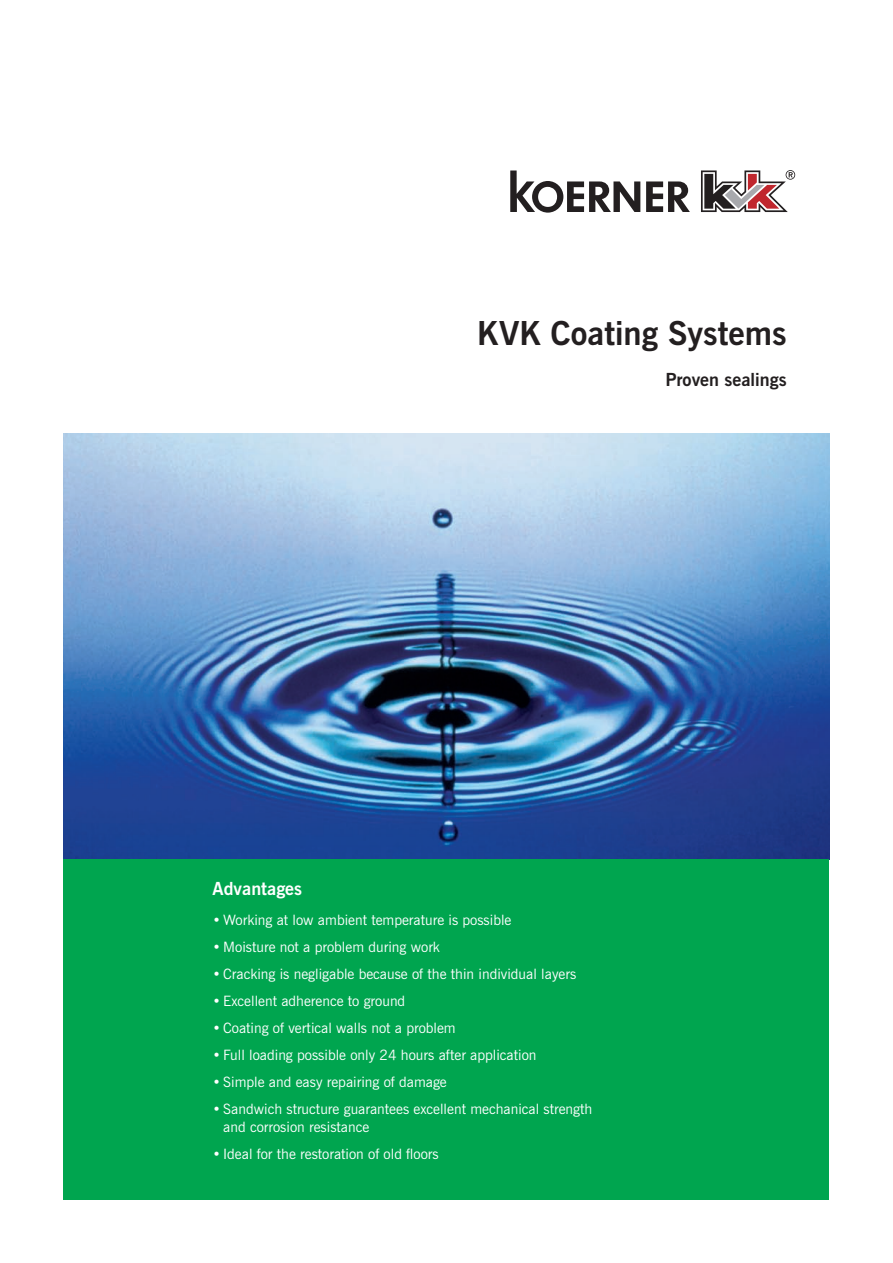
<style>
.page{position:relative;width:893px;height:1263px;background:#fff}
.page>*{position:absolute;margin:0;border:0;box-sizing:border-box;transform-origin:0 0}
.t1{font:700 33px "News Gothic BT";color:#231f20}
.Titel_2{font:700 18px "News Gothic BT";color:#231f20}
.Titel_2-2{font:700 18px "News Gothic BT";color:#fff}
.Fließtext{font:14.25px "News Gothic BT";color:#fff}
</style>
<div class="page">
<img style="left:64px;top:434px;width:765px;height:425px">
<svg style="left:646px;top:181px;width:44px;height:31px"></svg>
<svg style="left:510px;top:170px;width:130px;height:43px"></svg>
<svg style="left:701px;top:170px;width:92px;height:42px"></svg>
<div style="left:64px;top:859px;width:765px;height:340px;background:#00a54f"></div>
<p class="t1" style="left:477px;top:314px;width:311px">KVK Coating Systems</p>
<p class="Titel_2" style="left:665px;top:369px;width:123px">Proven sealings</p>
<p class="Titel_2-2" style="left:213px;top:877px;width:91px">Advantages</p>
<p class="Fließtext" style="left:213px;top:911px;width:300px">• Working at low ambient temperature is possible</p>
<p class="Fließtext" style="left:213px;top:938px;width:229px">• Moisture not a problem during work</p>
<p class="Fließtext" style="left:213px;top:965px;width:365px">• Cracking is negligable because of the thin individual layers</p>
<p class="Fließtext" style="left:213px;top:992px;width:194px">• Excellent adherence to ground</p>
<p class="Fließtext" style="left:213px;top:1019px;width:245px">• Coating of vertical walls not a problem</p>
<p class="Fließtext" style="left:213px;top:1046px;width:325px">• Full loading possible only 24 hours after application</p>
<p class="Fließtext" style="left:213px;top:1073px;width:236px">• Simple and easy repairing of damage</p>
<p class="Fließtext" style="left:213px;top:1100px;width:381px">• Sandwich structure guarantees excellent mechanical strength</p>
<p class="Fließtext" style="left:223px;top:1118px;width:148px">and corrosion resistance</p>
<p class="Fließtext" style="left:213px;top:1145px;width:228px">• Ideal for the restoration of old floors</p>
</div>
